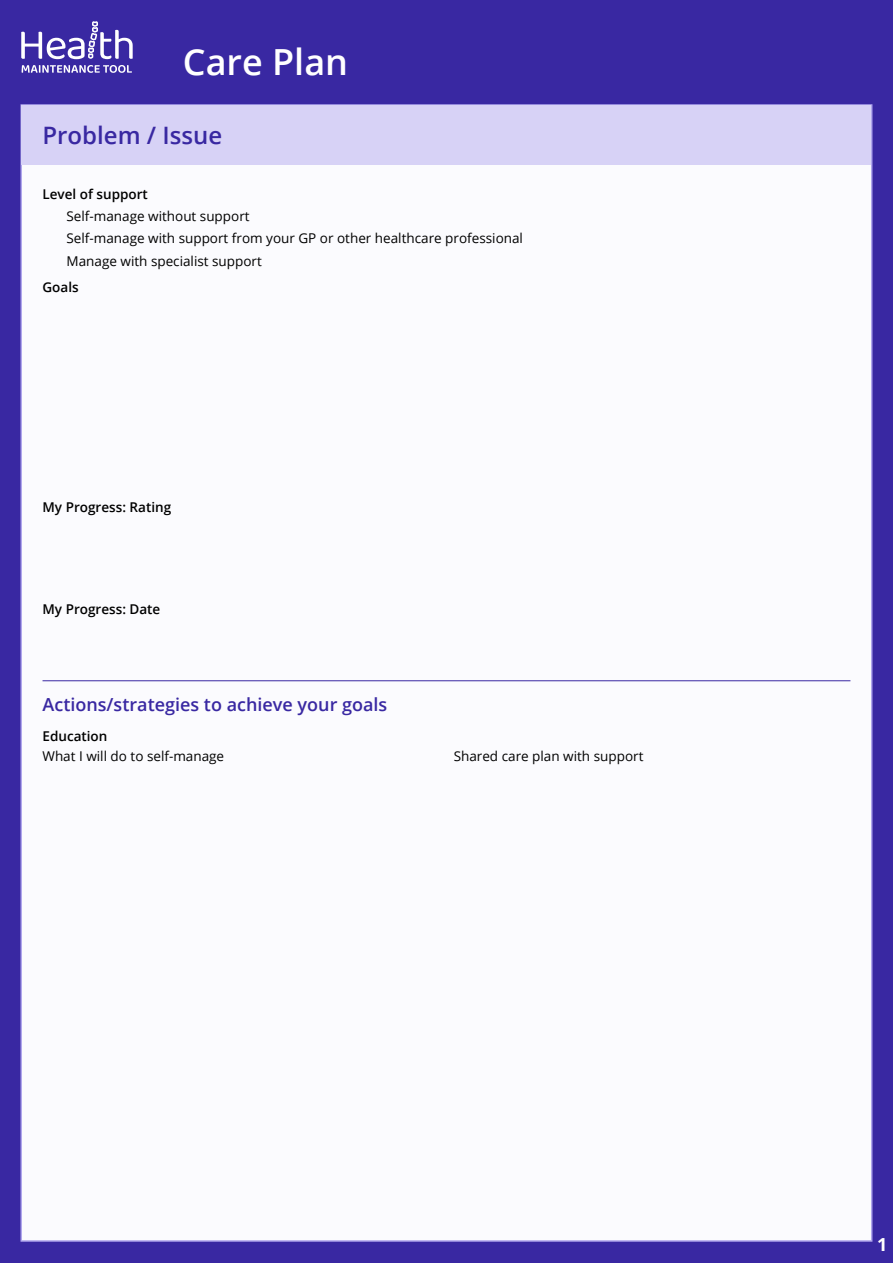
<style>
.page{position:relative;width:893px;height:1263px;background:#3928a2}
.page>*{position:absolute;margin:0;border:0;box-sizing:border-box;transform-origin:0 0}
.t1{font:600 36px "Open Sans";color:#fff}
.t2{font:600 24px "Open Sans";color:#3928a2}
.t3{font:600 18px "Open Sans";color:#3928a2}
.t4{font:700 18px "Open Sans";color:#fff}
.t5{font:13.5px/22.5px "Open Sans";color:#000}
.t6{font:600 13.5px "Open Sans";color:#000}
</style>
<div class="page">
<div style="left:21px;top:104px;width:851px;height:1138px;background:#fbfbfe;border:2px solid #b0a6ed"></div>
<svg style="left:22px;top:65px;width:110px;height:8px"></svg>
<svg style="left:21px;top:21px;width:112px;height:38px"></svg>
<hr style="left:43px;top:680px;width:807px;height:1px;background:#3928a2">
<div style="left:22px;top:106px;width:849px;height:59px;background:#d7d2f6"></div>
<h1 class="t1" style="left:183px;top:37px;width:167px">Care Plan</h1>
<h2 class="t2" style="left:43px;top:118px;width:181px">Problem / Issue</h2>
<p class="t6" style="left:43px;top:184px;width:107px">Level of support</p>
<p class="t5" style="left:67px;top:204px;width:458px">Self-manage without support<br>Self-manage with support from your GP or other healthcare professional<br>Manage with specialist support</p>
<p class="t6" style="left:43px;top:278px;width:38px">Goals</p>
<p class="t6" style="left:43px;top:497px;width:130px">My Progress: Rating</p>
<p class="t6" style="left:43px;top:600px;width:119px">My Progress: Date</p>
<h3 class="t3" style="left:43px;top:692px;width:346px">Actions/strategies to achieve your goals</h3>
<p class="t6" style="left:43px;top:727px;width:66px">Education</p>
<p class="t5" style="left:43px;top:745px;width:183px">What I will do to self-manage</p>
<p class="t5" style="left:454px;top:745px;width:191px">Shared care plan with support</p>
<h3 class="t4" style="left:877px;top:1232px;width:12px">1</h3>
</div>
